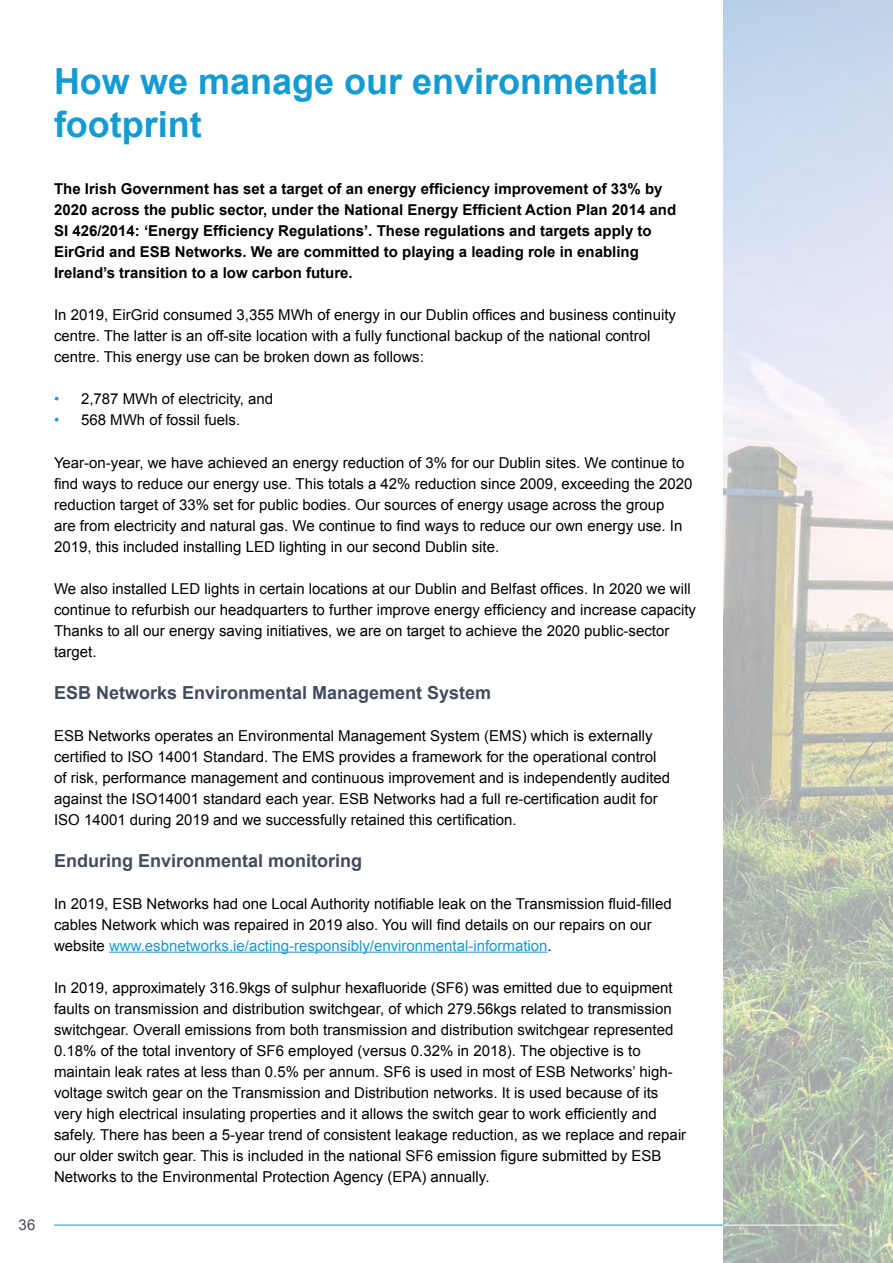
<style>
.page{position:relative;width:893px;height:1263px;background:#fff}
.page>*{position:absolute;margin:0;border:0;box-sizing:border-box;transform-origin:0 0}
.t1{font:700 36px/43.2px "Arial";color:#139bd2}
.t2{font:700 18px "Arial";color:#424c5d}
.t3{font:15px/21px "Arial";color:#000}
.t4{font:700 15px/21px "Arial";color:#000}
.t5{font:15px "Arial";color:#424c5d}
.s1{color:#139bd2}
</style>
<div class="page">
<img style="left:723px;top:0;width:170px;height:1263px">
<hr style="left:723px;top:1225px;width:116px;height:1px;background:#fff">
<hr style="left:54px;top:1225px;width:669px;height:1px;background:#139bd2">
<hr style="left:109px;top:952px;width:439px;height:1px;background:#139bd2">
<p class="t5" style="left:19px;top:1215px;width:18px">36</p>
<h1 class="t1" style="left:54px;top:61px;width:606px">How we manage our environmental footprint</h1>
<p class="t4" style="left:54px;top:179px;width:624px">The Irish Government has set a target of an energy efficiency improvement of 33% by 2020 across the public sector, under the National Energy Efficient Action Plan 2014 and SI 426/2014: ‘Energy Efficiency Regulations’. These regulations and targets apply to EirGrid and ESB Networks. We are committed to playing a leading role in enabling Ireland’s transition to a low carbon future.</p>
<p class="t3" style="left:54px;top:305px;width:623px">In 2019, EirGrid consumed 3,355 MWh of energy in our Dublin offices and business continuity centre. The latter is an off-site location with a fully functional backup of the national control centre. This energy use can be broken down as follows:</p>
<p class="t3" style="left:54px;top:389px;width:221px"><span class="s1">•</span> 2,787 MWh of electricity, and</p>
<p class="t3" style="left:54px;top:410px;width:188px"><span class="s1">•</span> 568 MWh of fossil fuels.</p>
<p class="t3" style="left:54px;top:452px;width:640px">Year-on-year, we have achieved an energy reduction of 3% for our Dublin sites. We continue to find ways to reduce our energy use. This totals a 42% reduction since 2009, exceeding the 2020 reduction target of 33% set for public bodies. Our sources of energy usage across the group<br>are from electricity and natural gas. We continue to find ways to reduce our own energy use. In 2019, this included installing LED lighting in our second Dublin site.</p>
<p class="t3" style="left:54px;top:578px;width:643px">We also installed LED lights in certain locations at our Dublin and Belfast offices. In 2020 we will continue to refurbish our headquarters to further improve energy efficiency and increase capacity Thanks to all our energy saving initiatives, we are on target to achieve the 2020 public-sector target.</p>
<p class="t2" style="left:54px;top:680px;width:439px">ESB Networks Environmental Management System</p>
<p class="t3" style="left:54px;top:725px;width:618px">ESB Networks operates an Environmental Management System (EMS) which is externally certified to ISO 14001 Standard. The EMS provides a framework for the operational control of risk, performance management and continuous improvement and is independently audited against the ISO14001 standard each year. ESB Networks had a full re-certification audit for ISO 14001 during 2019 and we successfully retained this certification.</p>
<p class="t2" style="left:54px;top:848px;width:310px">Enduring Environmental monitoring</p>
<p class="t3" style="left:54px;top:893px;width:619px">In 2019, ESB Networks had one Local Authority notifiable leak on the Transmission fluid-filled cables Network which was repaired in 2019 also. You will find details on our repairs on our website <span class="s1">www.esbnetworks.ie/acting-responsibly/environmental-information</span>.</p>
<p class="t3" style="left:54px;top:977px;width:634px">In 2019, approximately 316.9kgs of sulphur hexafluoride (SF6) was emitted due to equipment faults on transmission and distribution switchgear, of which 279.56kgs related to transmission switchgear. Overall emissions from both transmission and distribution switchgear represented 0.18% of the total inventory of SF6 employed (versus 0.32% in 2018). The objective is to maintain leak rates at less than 0.5% per annum. SF6 is used in most of ESB Networks’ high&shy;voltage switch gear on the Transmission and Distribution networks. It is used because of its very high electrical insulating properties and it allows the switch gear to work efficiently and safely. There has been a 5-year trend of consistent leakage reduction, as we replace and repair our older switch gear. This is included in the national SF6 emission figure submitted by ESB Networks to the Environmental Protection Agency (EPA) annually.</p>
</div>
